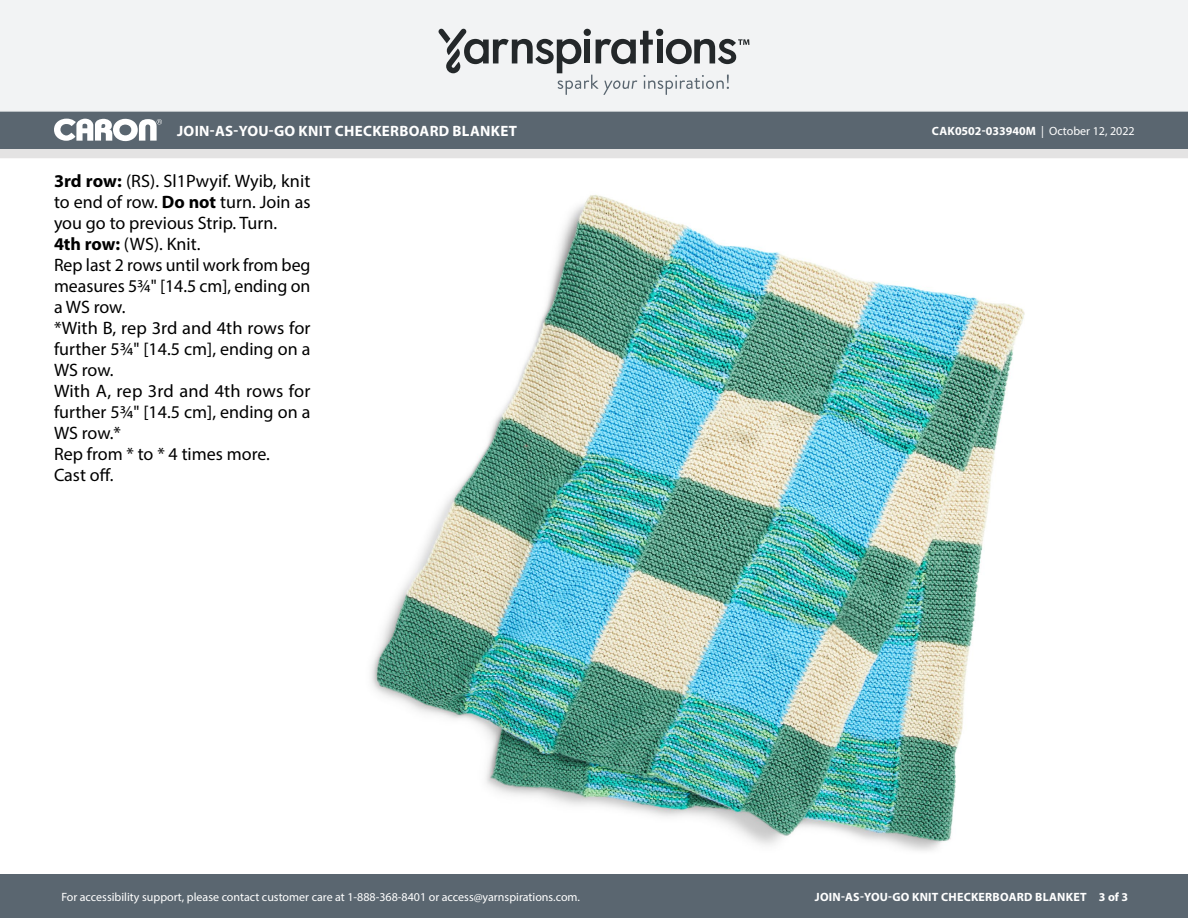
<style>
.page{position:relative;width:1188px;height:918px;background:#fff}
.page>*{position:absolute;margin:0;border:0;box-sizing:border-box;transform-origin:0 0}
.Body_-__Auto_Style_w{font:18px/21px "Myriad Pro";color:#000;text-align:justify}
.t1{font:700 15px "Myriad Pro";letter-spacing:.02em;color:#fff}
.t2{font:12px "Myriad Pro";color:#fff}
.t3{font:700 12px "Myriad Pro";letter-spacing:.02em;color:#fff}
.t4{font:700 12px "Myriad Pro";color:#fff}
.s1{font-weight:400}
.s2{font-weight:700}
</style>
<div class="page">
<div style="left:0;top:875px;width:1188px;height:43px;background:#5a6670"></div>
<div style="left:0;top:149px;width:1188px;height:9px;background:#e4e3e3"></div>
<div style="left:0;top:111px;width:1188px;height:38px;background:#5a6670"></div>
<div style="left:0;top:0;width:1188px;height:112px;background:#f2f3f4"></div>
<svg style="left:438px;top:29px;width:311px;height:66px"></svg>
<svg style="left:54px;top:119px;width:108px;height:22px"></svg>
<img style="left:371px;top:195px;width:654px;height:656px">
<p class="t1" style="left:177px;top:121px;width:341px">JOIN-AS-YOU-GO KNIT CHECKERBOARD BLANKET</p>
<p class="t4" style="left:932px;top:123px;width:204px">CAK0502-033940M <span class="s1">| October 12, 2022</span></p>
<p class="Body_-__Auto_Style_w" style="left:54px;top:170px;width:258px"><span class="s2">3rd row:</span> (RS). Sl1Pwyif. Wyib, knit to end of row. <span class="s2">Do not</span> turn. Join as you go to previous Strip. Turn.</p>
<p class="Body_-__Auto_Style_w" style="left:54px;top:233px;width:148px"><span class="s2">4th row:</span> (WS). Knit.</p>
<p class="Body_-__Auto_Style_w" style="left:54px;top:254px;width:258px">Rep last 2 rows until work from beg measures 5¾" [14.5 cm], ending on a WS row.</p>
<p class="Body_-__Auto_Style_w" style="left:54px;top:317px;width:258px">*With B, rep 3rd and 4th rows for further 5¾" [14.5 cm], ending on a WS row.</p>
<p class="Body_-__Auto_Style_w" style="left:54px;top:380px;width:258px">With A, rep 3rd and 4th rows for further 5¾" [14.5 cm], ending on a WS row.*</p>
<p class="Body_-__Auto_Style_w" style="left:54px;top:443px;width:217px">Rep from * to * 4 times more.</p>
<p class="Body_-__Auto_Style_w" style="left:54px;top:464px;width:61px">Cast off.</p>
<p class="t2" style="left:61px;top:889px;width:520px">For accessibility support, please contact customer care at 1-888-368-8401 or access@yarnspirations.com.</p>
<p class="t3" style="left:815px;top:889px;width:315px">JOIN-AS-YOU-GO KNIT CHECKERBOARD BLANKET 3 of 3</p>
</div>
